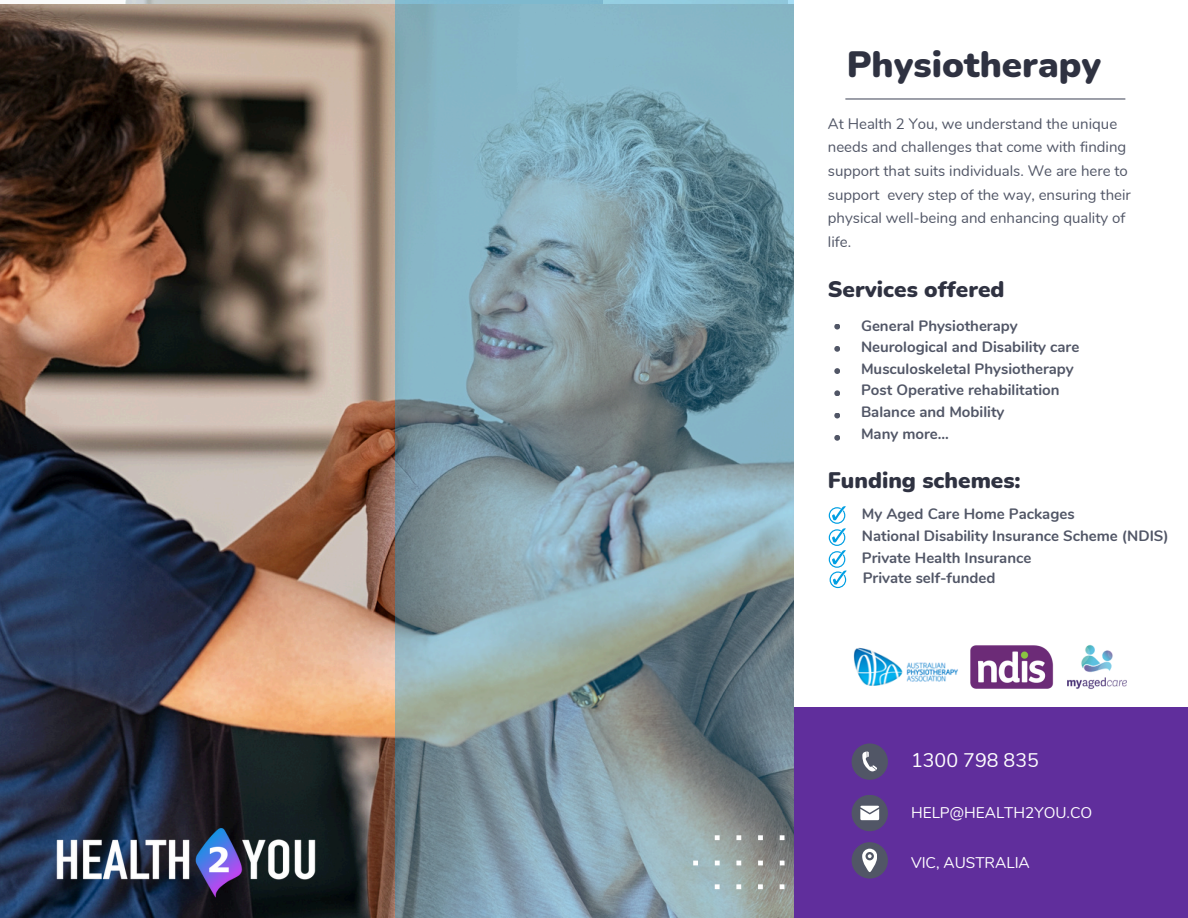
<style>
.page{position:relative;width:1188px;height:918px;background:#fff}
.page>*{position:absolute;margin:0;border:0;box-sizing:border-box;transform-origin:0 0}
.t1{font:900 36.6px "Nunito";color:#2f3241}
.t2{font:900 22.5px "Nunito";color:#2f3241}
.t3{font:19.65px "Nunito";color:#fff}
.t4{font:15.45px "Nunito";color:#fff}
.t5{font:700 15px "Nunito";color:#515666}
.t6{font:15px/23.7px "Nunito";color:#515666}
</style>
<div class="page">
<div style="left:794px;top:707px;width:394px;height:211px;background:#602e9c"></div>
<hr style="left:846px;top:98px;width:279px;height:2px;background:#515666">
<div style="left:852px;top:743px;width:36px;height:37px;background:#515666;border-radius:50%"></div>
<div style="left:852px;top:795px;width:36px;height:36px;background:#515666;border-radius:50%"></div>
<svg style="left:862px;top:751px;width:15px;height:21px"></svg>
<div style="left:852px;top:842px;width:36px;height:37px;background:#515666;border-radius:50%"></div>
<svg style="left:860px;top:806px;width:19px;height:14px"></svg>
<svg style="left:862px;top:849px;width:15px;height:23px"></svg>
<svg style="left:829px;top:506px;width:17px;height:82px"></svg>
<img style="left:853px;top:647px;width:105px;height:39px">
<img style="left:970px;top:645px;width:84px;height:44px">
<img style="left:1067px;top:645px;width:60px;height:44px">
<img style="left:0;top:4px;width:396px;height:914px">
<svg style="left:396px;top:0;width:398px;height:918px;background:#7e9ca7"></svg>
<svg style="left:693px;top:816px;width:96px;height:73px;background:#949e9c"></svg>
<svg style="left:834px;top:324px;width:6px;height:6px"></svg>
<svg style="left:834px;top:346px;width:6px;height:6px"></svg>
<svg style="left:834px;top:368px;width:6px;height:6px"></svg>
<svg style="left:834px;top:390px;width:6px;height:6px"></svg>
<svg style="left:834px;top:413px;width:6px;height:5px"></svg>
<svg style="left:834px;top:435px;width:6px;height:6px"></svg>
<img style="left:54px;top:821px;width:264px;height:84px">
<h5 class="t1" style="left:847px;top:40px;width:256px">Physiotherapy</h5>
<h5 class="t6" style="left:828px;top:112px;width:305px">At Health 2 You, we understand the unique needs and challenges that come with finding support that suits individuals. We are here to support every step of the way, ensuring their physical well-being and enhancing quality of life.</h5>
<p class="t2" style="left:828px;top:274px;width:178px">Services offered</p>
<h5 class="t5" style="left:861px;top:315px;width:158px">General Physiotherapy</h5>
<h5 class="t5" style="left:861px;top:337px;width:220px">Neurological and Disability care</h5>
<h5 class="t5" style="left:861px;top:359px;width:214px">Musculoskeletal Physiotherapy</h5>
<h2 class="t5" style="left:861px;top:380px;width:200px">Post Operative rehabilitation</h2>
<h5 class="t5" style="left:861px;top:402px;width:145px">Balance and Mobility</h5>
<p class="t5" style="left:861px;top:424px;width:90px">Many more...</p>
<p class="t2" style="left:828px;top:465px;width:194px">Funding schemes:</p>
<p class="t5" style="left:862px;top:504px;width:214px">My Aged Care Home Packages</p>
<h5 class="t5" style="left:862px;top:526px;width:308px">National Disability Insurance Scheme (NDIS)</h5>
<h5 class="t5" style="left:862px;top:548px;width:171px">Private Health Insurance</h5>
<h5 class="t5" style="left:863px;top:568px;width:134px">Private self-funded</h5>
<p class="t3" style="left:911px;top:747px;width:129px">1300 798 835</p>
<p class="t4" style="left:911px;top:802px;width:183px">HELP@HEALTH2YOU.CO</p>
<p class="t4" style="left:911px;top:853px;width:120px">VIC, AUSTRALIA</p>
</div>
